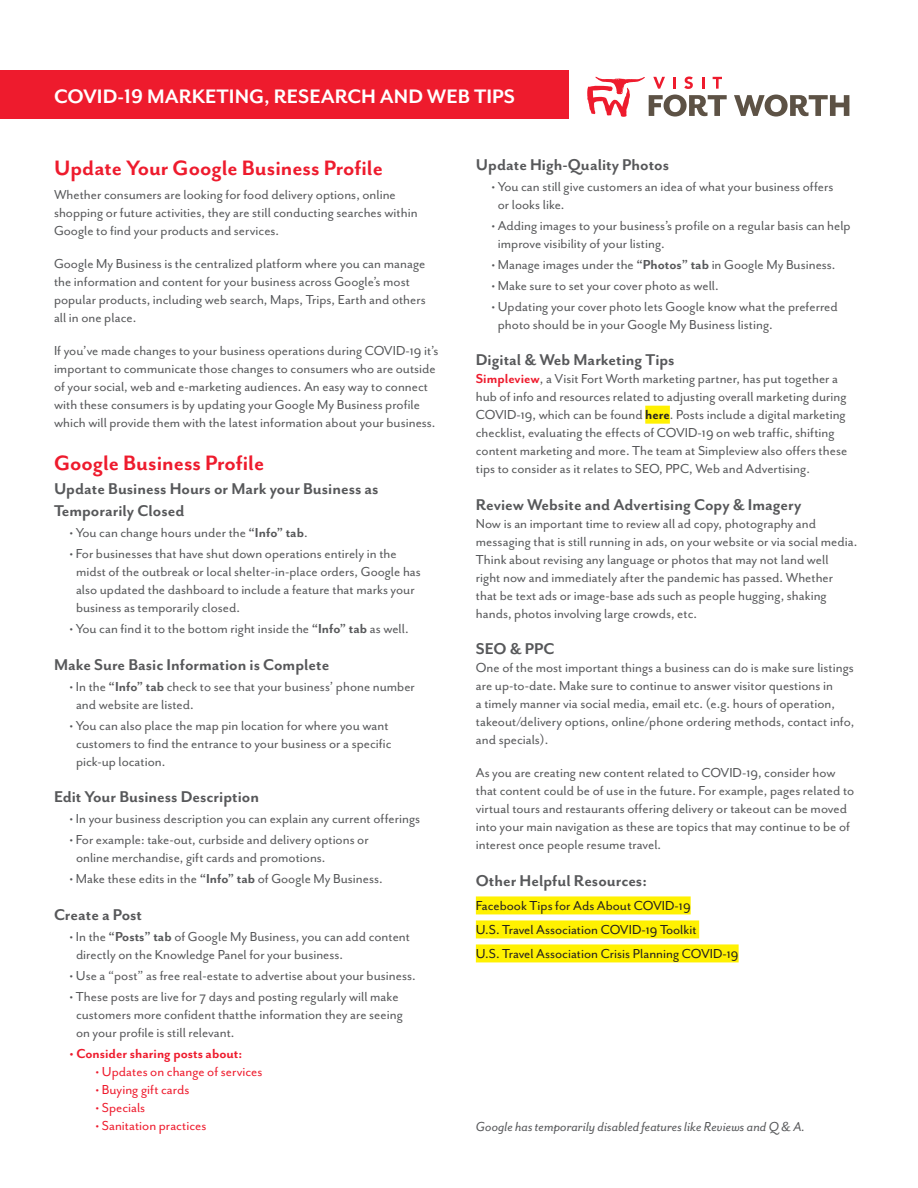
<style>
.page{position:relative;width:918px;height:1188px;background:#fff}
.page>*{position:absolute;margin:0;border:0;box-sizing:border-box;transform-origin:0 0}
.t1{font:700 24px "Mr Eaves San OT";color:#ee1b2d}
.t2{font:700 22.5px "Mr Eaves San OT";color:#fff}
.t3{font:700 18px/21.6px "Mr Eaves San OT";color:#57585a}
.t4{font:15px/18px "Mr Eaves San OT";color:#57585a}
.t5{font:15px/24px "Mr Eaves San OT";color:#231f20}
.t6{font:15px "Mr Eaves San OT";color:#ee1b2d}
.t7{font:italic 15px "Mr Eaves San OT";color:#57585a}
.t8{font:700 15px "Mr Eaves San OT";color:#ee1b2d}
.s1{font-weight:700}
.s2{font-weight:700;color:#ee1b2d}
.s3{font-weight:700;color:#231f20}
</style>
<div class="page">
<svg style="left:734px;top:95px;width:115px;height:22px"></svg>
<svg style="left:587px;top:77px;width:140px;height:40px"></svg>
<div style="left:0;top:70px;width:568px;height:49px;background:#ee1b2d"></div>
<div style="left:645px;top:406px;width:25px;height:18px;background:#fff101"></div>
<div style="left:476px;top:896px;width:215px;height:18px;background:#fff101"></div>
<div style="left:476px;top:920px;width:223px;height:18px;background:#fff101"></div>
<div style="left:476px;top:944px;width:263px;height:18px;background:#fff101"></div>
<h2 class="t2" style="left:54px;top:83px;width:463px">COVID-19 MARKETING, RESEARCH AND WEB TIPS</h2>
<h1 class="t1" style="left:54px;top:154px;width:330px">Update Your Google Business Profile</h1>
<p class="t4" style="left:54px;top:185px;width:365px">Whether consumers are looking for food delivery options, online shopping or future activities, they are still conducting searches within<br>Google to find your products and services.</p>
<p class="t4" style="left:54px;top:254px;width:373px">Google My Business is the centralized platform where you can manage the information and content for your business across Google’s most popular products, including web search, Maps, Trips, Earth and others all in one place.</p>
<p class="t4" style="left:54px;top:341px;width:386px">If you’ve made changes to your business operations during COVID-19 it’s important to communicate those changes to consumers who are outside of your social, web and e-marketing audiences. An easy way to connect with these consumers is by updating your Google My Business profile which will provide them with the latest information about your business.</p>
<h1 class="t1" style="left:54px;top:450px;width:212px">Google Business Profile</h1>
<p class="t3" style="left:54px;top:478px;width:326px">Update Business Hours or Mark your Business as<br>Temporarily Closed</p>
<p class="t4" style="left:70px;top:524px;width:240px">• You can change hours under the <span class="s1">“Info” tab</span>.</p>
<p class="t4" style="left:76px;top:545px;width:346px;text-indent:-6px">• For businesses that have shut down operations entirely in the midst of the outbreak or local shelter-in-place orders, Google has also updated the dashboard to include a feature that marks your business as temporarily closed.</p>
<p class="t4" style="left:70px;top:620px;width:341px">• You can find it to the bottom right inside the <span class="s1">“Info” tab</span> as well.</p>
<p class="t3" style="left:54px;top:653px;width:277px">Make Sure Basic Information is Complete</p>
<p class="t4" style="left:76px;top:677px;width:340px;text-indent:-6px">• In the <span class="s1">“Info” tab</span> check to see that your business’ phone number and website are listed.</p>
<p class="t4" style="left:76px;top:716px;width:317px;text-indent:-6px">• You can also place the map pin location for where you want customers to find the entrance to your business or a specific pick-up location.</p>
<p class="t3" style="left:54px;top:786px;width:207px">Edit Your Business Description</p>
<p class="t4" style="left:70px;top:810px;width:352px">• In your business description you can explain any current offerings</p>
<p class="t4" style="left:76px;top:831px;width:294px;text-indent:-6px">• For example: take-out, curbside and delivery options or online merchandise, gift cards and promotions.</p>
<p class="t4" style="left:70px;top:870px;width:315px">• Make these edits in the <span class="s1">“Info” tab</span> of Google My Business.</p>
<p class="t3" style="left:54px;top:904px;width:90px">Create a Post</p>
<p class="t4" style="left:76px;top:927px;width:336px;text-indent:-6px">• In the <span class="s1">“Posts” tab</span> of Google My Business, you can add content directly on the Knowledge Panel for your business.</p>
<p class="t4" style="left:70px;top:966px;width:348px">• Use a “post” as free real-estate to advertise about your business.</p>
<p class="t4" style="left:76px;top:987px;width:328px;text-indent:-6px">• These posts are live for 7 days and posting regularly will make customers more confident thatthe information they are seeing on your profile is still relevant.</p>
<p class="t8" style="left:70px;top:1045px;width:174px">• Consider sharing posts about:</p>
<p class="t6" style="left:96px;top:1063px;width:169px">• Updates on change of services</p>
<p class="t6" style="left:96px;top:1081px;width:95px">• Buying gift cards</p>
<p class="t6" style="left:96px;top:1099px;width:51px">• Specials</p>
<p class="t6" style="left:96px;top:1117px;width:112px">• Sanitation practices</p>
<p class="t3" style="left:476px;top:153px;width:195px">Update High-Quality Photos</p>
<p class="t4" style="left:498px;top:177px;width:337px;text-indent:-6px">• You can still give customers an idea of what your business offers or looks like.</p>
<p class="t4" style="left:498px;top:216px;width:354px;text-indent:-6px">• Adding images to your business’s profile on a regular basis can help improve visibility of your listing.</p>
<p class="t4" style="left:491px;top:255px;width:346px">• Manage images under the <span class="s1">“Photos” tab</span> in Google My Business.</p>
<p class="t4" style="left:491px;top:276px;width:229px">• Make sure to set your cover photo as well.</p>
<p class="t4" style="left:498px;top:297px;width:341px;text-indent:-6px">• Updating your cover photo lets Google know what the preferred photo should be in your Google My Business listing.</p>
<p class="t3" style="left:476px;top:349px;width:200px">Digital &amp; Web Marketing Tips</p>
<p class="t4" style="left:476px;top:370px;width:373px"><span class="s2">Simpleview</span>, a Visit Fort Worth marketing partner, has put together a hub of info and resources related to adjusting overall marketing during COVID-19, which can be found <span class="s3">here</span>. Posts include a digital marketing checklist, evaluating the effects of COVID-19 on web traffic, shifting content marketing and more. The team at Simpleview also offers these tips to consider as it relates to SEO, PPC, Web and Advertising.</p>
<p class="t3" style="left:476px;top:494px;width:327px">Review Website and Advertising Copy &amp; Imagery</p>
<p class="t4" style="left:476px;top:514px;width:383px">Now is an important time to review all ad copy, photography and messaging that is still running in ads, on your website or via social media.<br>Think about revising any language or photos that may not land well<br>right now and immediately after the pandemic has passed. Whether that be text ads or image-base ads such as people hugging, shaking hands, photos involving large crowds, etc.</p>
<p class="t3" style="left:476px;top:638px;width:80px">SEO &amp; PPC</p>
<p class="t4" style="left:476px;top:659px;width:380px">One of the most important things a business can do is make sure listings are up-to-date. Make sure to continue to answer visitor questions in<br>a timely manner via social media, email etc. (e.g. hours of operation, takeout/delivery options, online/phone ordering methods, contact info, and specials).</p>
<p class="t4" style="left:476px;top:764px;width:380px">As you are creating new content related to COVID-19, consider how that content could be of use in the future. For example, pages related to virtual tours and restaurants offering delivery or takeout can be moved into your main navigation as these are topics that may continue to be of interest once people resume travel.</p>
<p class="t3" style="left:476px;top:870px;width:173px">Other Helpful Resources:</p>
<p class="t5" style="left:476px;top:894px;width:264px">Facebook Tips for Ads About COVID-19<br>U.S. Travel Association COVID-19 Toolkit<br>U.S. Travel Association Crisis Planning COVID-19</p>
<p class="t7" style="left:476px;top:1119px;width:331px">Google has temporarily disabled features like Reviews and Q &amp; A.</p>
</div>
